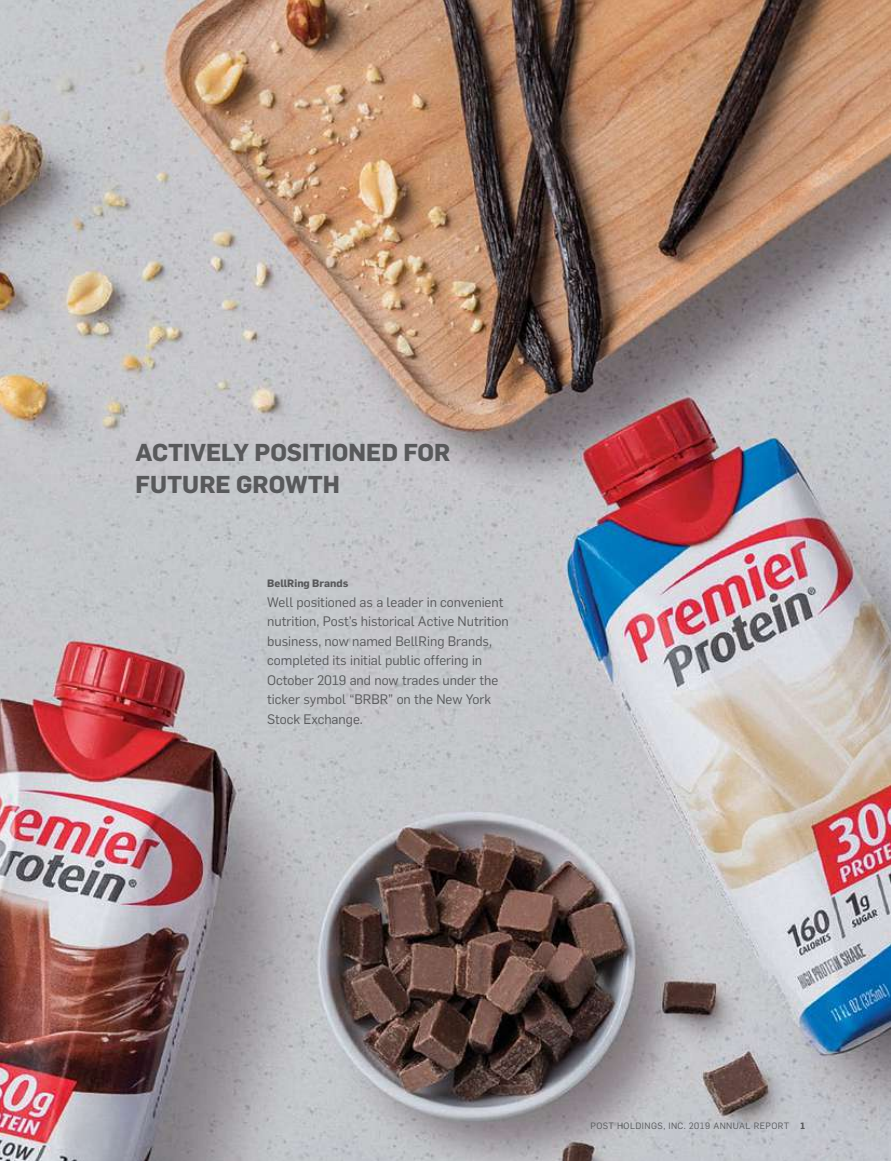
<style>
.page{position:relative;width:891px;height:1161px;background:#fff}
.page>*{position:absolute;margin:0;border:0;box-sizing:border-box;transform-origin:0 0}
.t1{font:700 24px/32.2px "Flama";color:#58595b}
.t2{font:13.5px/19.5px "Flama";color:#58595b}
.t3{font:700 10.5px "Flama";color:#58595b}
.t4{font:9px "Flama";letter-spacing:.05em;color:#58595b}
.s1{font-weight:700}
</style>
<div class="page">
<img style="left:0;top:0;width:891px;height:1161px">
<h1 class="t1" style="left:136px;top:434px;width:316px">ACTIVELY POSITIONED FOR<br>FUTURE GROWTH</h1>
<p class="t3" style="left:267px;top:576px;width:83px">BellRing Brands</p>
<p class="t2" style="left:267px;top:591px;width:243px">Well positioned as a leader in convenient nutrition, Post’s historical Active Nutrition business, now named BellRing Brands, completed its initial public offering in October 2019 and now trades under the ticker symbol “BRBR” on the New York Stock Exchange.</p>
<p class="t4" style="left:591px;top:1120px;width:216px">POST HOLDINGS, INC. 2019 ANNUAL REPORT <span class="s1">1</span></p>
</div>
